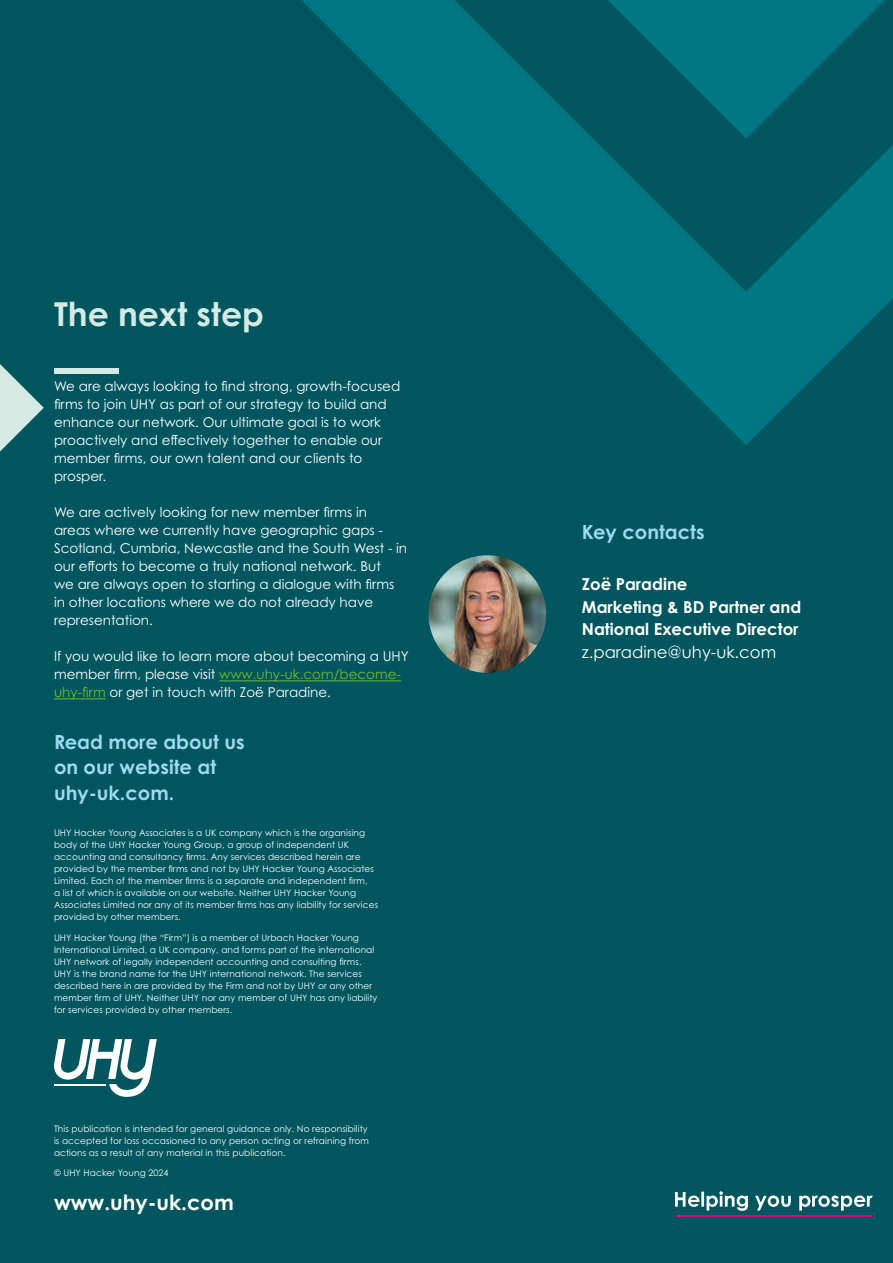
<style>
.page{position:relative;width:893px;height:1263px;background:#00565f}
.page>*{position:absolute;margin:0;border:0;box-sizing:border-box;transform-origin:0 0}
.t1{font:700 33px "Century Gothic Pro";color:#d4eae3}
.t2{font:700 21px "Century Gothic Pro";color:#fff}
.t3{font:700 19.5px/25.5px "Century Gothic Pro";color:#9fd8ef}
.t4{font:700 16.5px/22.5px "Century Gothic Pro";color:#fff}
.t5{font:16.5px "Century Gothic Pro";color:#fff}
.t6{font:13.5px/18px "Century Gothic Pro";color:#fff}
.t7{font:9px/12px "Century Gothic Pro";letter-spacing:.01em;color:#fff}
.s1{color:#76b82a}
</style>
<div class="page">
<svg style="left:301px;top:0;width:592px;height:445px"></svg>
<hr style="left:219px;top:680px;width:182px;height:1px;background:#76b82a">
<hr style="left:54px;top:698px;width:52px;height:1px;background:#76b82a">
<div style="left:54px;top:368px;width:64px;height:5px;background:#d4eae3"></div>
<svg style="left:0;top:364px;width:44px;height:88px"></svg>
<img style="left:428px;top:555px;width:118px;height:118px;border-radius:59px">
<svg style="left:54px;top:1039px;width:103px;height:58px"></svg>
<svg style="left:675px;top:1191px;width:198px;height:20px"></svg>
<hr style="left:675px;top:1215px;width:198px;height:2px;background:#e60076">
<h1 class="t1" style="left:54px;top:293px;width:211px">The next step</h1>
<p class="t6" style="left:54px;top:377px;width:348px">We are always looking to find strong, growth-focused firms to join UHY as part of our strategy to build and enhance our network. Our ultimate goal is to work proactively and effectively together to enable our member firms, our own talent and our clients to prosper.</p>
<p class="t6" style="left:54px;top:503px;width:355px">We are actively looking for new member firms in<br>areas where we currently have geographic gaps - Scotland, Cumbria, Newcastle and the South West - in our efforts to become a truly national network. But<br>we are always open to starting a dialogue with firms in other locations where we do not already have representation.</p>
<h3 class="t6" style="left:54px;top:647px;width:356px">If you would like to learn more about becoming a UHY member firm, please visit <span class="s1">www.uhy-uk.com/become&shy;uhy-firm</span> or get in touch with Zoë Paradine.</h3>
<h3 class="t3" style="left:54px;top:728px;width:192px">Read more about us on our website at uhy-uk.com.</h3>
<p class="t7" style="left:54px;top:827px;width:326px">UHY Hacker Young Associates is a UK company which is the organising body of the UHY Hacker Young Group, a group of independent UK accounting and consultancy firms. Any services described herein are provided by the member firms and not by UHY Hacker Young Associates Limited. Each of the member firms is a separate and independent firm,<br>a list of which is available on our website. Neither UHY Hacker Young Associates Limited nor any of its member firms has any liability for services provided by other members.</p>
<p class="t7" style="left:54px;top:931px;width:325px">UHY Hacker Young (the “Firm”) is a member of Urbach Hacker Young International Limited, a UK company, and forms part of the international UHY network of legally independent accounting and consulting firms.<br>UHY is the brand name for the UHY international network. The services described here in are provided by the Firm and not by UHY or any other member firm of UHY. Neither UHY nor any member of UHY has any liability for services provided by other members.</p>
<p class="t7" style="left:54px;top:1122px;width:316px">This publication is intended for general guidance only. No responsibility is accepted for loss occasioned to any person acting or refraining from actions as a result of any material in this publication.</p>
<p class="t7" style="left:54px;top:1167px;width:116px">© UHY Hacker Young 2024</p>
<h2 class="t2" style="left:54px;top:1189px;width:181px">www.uhy-uk.com</h2>
<h3 class="t3" style="left:582px;top:519px;width:124px">Key contacts</h3>
<h3 class="t4" style="left:582px;top:572px;width:221px">Zoë Paradine<br>Marketing &amp; BD Partner and<br>National Executive Director</h3>
<h3 class="t5" style="left:582px;top:641px;width:196px">z.paradine@uhy-uk.com</h3>
</div>
